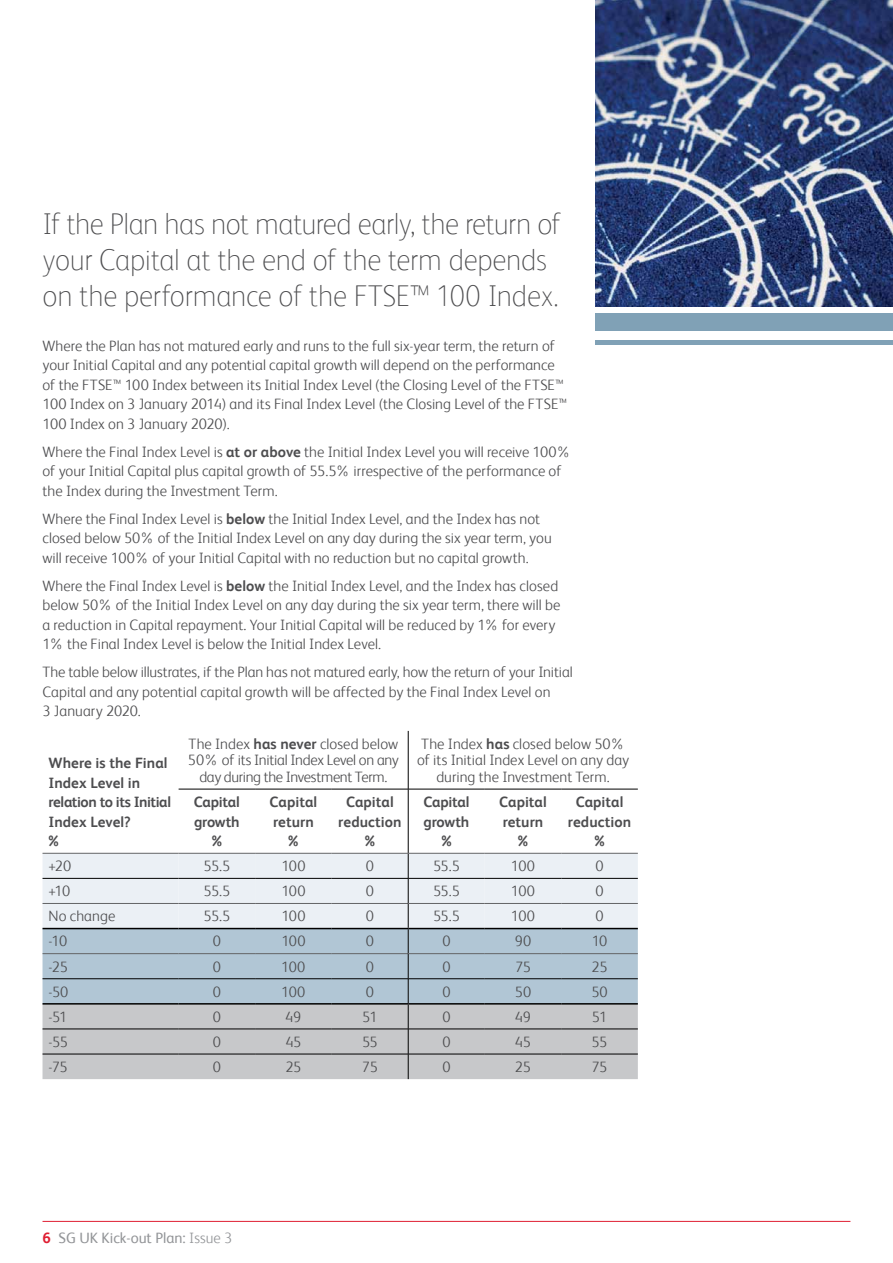
<style>
.page{position:relative;width:893px;height:1263px;background:#fff}
.page>*{position:absolute;margin:0;border:0;box-sizing:border-box;transform-origin:0 0}
.t1{font:100 30px/36px "FS Albert";letter-spacing:-.015em;color:#4d4d4f}
.t2{font:300 15px/19.5px "FS Albert";letter-spacing:.005em;color:#4d4d4f}
.t3{font:700 15px/19.5px "FS Albert";color:#4d4d4f;text-align:center}
.t4{font:300 15px/16.5px "FS Albert";letter-spacing:-.015em;color:#4d4d4f;text-align:center}
.t5{font:700 15px/19.5px "FS Albert";letter-spacing:-.02em;color:#4d4d4f;text-align:center}
.t6{font:15px "FS Albert";color:#939598}
.s1{font-weight:700}
.s2{font-weight:700;color:#df1e32}
.s3{font-weight:300}
</style>
<div class="page">
<hr style="left:43px;top:1221px;width:807px;height:1px;background:#df1e32">
<hr style="left:408px;top:731px;width:1px;height:58px;background:#000">
<hr style="left:408px;top:789px;width:77px;height:1px;background:#000">
<hr style="left:408px;top:789px;width:1px;height:64px;background:#000">
<hr style="left:485px;top:789px;width:76px;height:1px;background:#000">
<hr style="left:561px;top:789px;width:77px;height:1px;background:#000">
<svg style="left:43px;top:854px;width:595px;height:225px"></svg>
<hr style="left:485px;top:1054px;width:76px;height:1px;background:#000">
<hr style="left:561px;top:1054px;width:77px;height:1px;background:#000">
<hr style="left:408px;top:853px;width:77px;height:1px;background:#636466">
<hr style="left:485px;top:853px;width:76px;height:1px;background:#636466">
<hr style="left:561px;top:853px;width:77px;height:1px;background:#636466">
<hr style="left:408px;top:903px;width:77px;height:1px;background:#636466">
<hr style="left:485px;top:903px;width:76px;height:1px;background:#636466">
<hr style="left:561px;top:903px;width:77px;height:1px;background:#636466">
<hr style="left:408px;top:953px;width:77px;height:1px;background:#636466">
<hr style="left:485px;top:953px;width:76px;height:1px;background:#636466">
<hr style="left:561px;top:953px;width:77px;height:1px;background:#636466">
<hr style="left:408px;top:928px;width:77px;height:1px;background:#000">
<hr style="left:485px;top:928px;width:76px;height:1px;background:#000">
<hr style="left:561px;top:928px;width:77px;height:1px;background:#000">
<hr style="left:408px;top:1003px;width:77px;height:1px;background:#000">
<hr style="left:485px;top:1003px;width:76px;height:1px;background:#000">
<hr style="left:561px;top:1003px;width:77px;height:1px;background:#000">
<hr style="left:43px;top:1003px;width:136px;height:1px;background:#000">
<hr style="left:179px;top:1003px;width:76px;height:1px;background:#000">
<hr style="left:255px;top:1003px;width:77px;height:1px;background:#000">
<hr style="left:332px;top:1003px;width:76px;height:1px;background:#000">
<hr style="left:43px;top:853px;width:136px;height:1px;background:#636466">
<hr style="left:179px;top:853px;width:76px;height:1px;background:#636466">
<hr style="left:255px;top:853px;width:77px;height:1px;background:#636466">
<hr style="left:332px;top:853px;width:76px;height:1px;background:#636466">
<hr style="left:43px;top:878px;width:136px;height:1px;background:#000">
<hr style="left:179px;top:878px;width:76px;height:1px;background:#000">
<hr style="left:255px;top:878px;width:77px;height:1px;background:#000">
<hr style="left:332px;top:878px;width:76px;height:1px;background:#000">
<hr style="left:43px;top:1029px;width:136px;height:1px;background:#000">
<hr style="left:179px;top:1029px;width:76px;height:1px;background:#000">
<hr style="left:255px;top:1029px;width:77px;height:1px;background:#000">
<hr style="left:332px;top:1029px;width:76px;height:1px;background:#000">
<hr style="left:43px;top:1054px;width:136px;height:1px;background:#000">
<hr style="left:179px;top:1054px;width:76px;height:1px;background:#000">
<hr style="left:255px;top:1054px;width:77px;height:1px;background:#000">
<hr style="left:332px;top:1054px;width:76px;height:1px;background:#000">
<hr style="left:179px;top:789px;width:76px;height:1px;background:#000">
<hr style="left:255px;top:789px;width:77px;height:1px;background:#000">
<hr style="left:332px;top:789px;width:76px;height:1px;background:#000">
<div style="left:595px;top:314px;width:298px;height:17px;background:#80a1b6"></div>
<hr style="left:595px;top:340px;width:298px;height:4px;background:#80a1b6">
<img style="left:595px;top:0;width:298px;height:306px">
<h1 class="t1" style="left:43px;top:206px;width:520px">If the Plan has not matured early, the return of your Capital at the end of the term depends on the performance of the FTSE™ 100 Index.</h1>
<p class="t2" style="left:43px;top:336px;width:526px">Where the Plan has not matured early and runs to the full six-year term, the return of your Initial Capital and any potential capital growth will depend on the performance of the FTSE™ 100 Index between its Initial Index Level (the Closing Level of the FTSE™ 100 Index on 3 January 2014) and its Final Index Level (the Closing Level of the FTSE™ 100 Index on 3 January 2020).</p>
<p class="t2" style="left:43px;top:442px;width:530px">Where the Final Index Level is <span class="s1">at or above</span> the Initial Index Level you will receive 100% of your Initial Capital plus capital growth of 55.5% irrespective of the performance of the Index during the Investment Term.</p>
<p class="t2" style="left:43px;top:509px;width:511px">Where the Final Index Level is <span class="s1">below</span> the Initial Index Level, and the Index has not closed below 50% of the Initial Index Level on any day during the six year term, you will receive 100% of your Initial Capital with no reduction but no capital growth.</p>
<p class="t2" style="left:43px;top:576px;width:519px">Where the Final Index Level is <span class="s1">below</span> the Initial Index Level, and the Index has closed below 50% of the Initial Index Level on any day during the six year term, there will be a reduction in Capital repayment. Your Initial Capital will be reduced by 1% for every 1% the Final Index Level is below the Initial Index Level.</p>
<p class="t2" style="left:43px;top:662px;width:532px">The table below illustrates, if the Plan has not matured early, how the return of your Initial<br>Capital and any potential capital growth will be affected by the Final Index Level on<br>3 January 2020.</p>
<p class="t3" style="left:49px;top:753px;width:124px;text-align:left">Where is the Final<br>Index Level in relation to its Initial<br>Index Level?<br>%</p>
<p class="t4" style="left:188px;top:735px;width:212px">The Index <span class="s1">has never</span> closed below<br>50% of its Initial Index Level on any day during the Investment Term.</p>
<p class="t2" style="left:417px;top:735px;width:214px;line-height:16.5px;text-align:center">The Index <span class="s1">has</span> closed below 50% of its Initial Index Level on any day during the Investment Term.</p>
<p class="t5" style="left:194px;top:792px;width:47px">Capital growth %</p>
<p class="t3" style="left:270px;top:792px;width:49px">Capital return %</p>
<p class="t3" style="left:338px;top:792px;width:65px">Capital reduction %</p>
<p class="t5" style="left:424px;top:792px;width:47px">Capital growth %</p>
<p class="t3" style="left:499px;top:792px;width:49px">Capital return %</p>
<p class="t3" style="left:568px;top:792px;width:65px">Capital reduction %</p>
<p class="t2" style="left:49px;top:856px;width:24px">+20</p>
<p class="t2" style="left:203px;top:856px;width:28px">55.5</p>
<p class="t2" style="left:281px;top:856px;width:26px">100</p>
<p class="t2" style="left:366px;top:856px;width:10px">0</p>
<p class="t2" style="left:433px;top:856px;width:28px">55.5</p>
<p class="t2" style="left:511px;top:856px;width:26px">100</p>
<p class="t2" style="left:595px;top:856px;width:10px">0</p>
<p class="t2" style="left:49px;top:881px;width:23px">+10</p>
<p class="t2" style="left:203px;top:881px;width:28px">55.5</p>
<p class="t2" style="left:281px;top:881px;width:26px">100</p>
<p class="t2" style="left:366px;top:881px;width:10px">0</p>
<p class="t2" style="left:433px;top:881px;width:28px">55.5</p>
<p class="t2" style="left:511px;top:881px;width:26px">100</p>
<p class="t2" style="left:595px;top:881px;width:10px">0</p>
<p class="t2" style="left:49px;top:906px;width:68px">No change</p>
<p class="t2" style="left:203px;top:906px;width:28px">55.5</p>
<p class="t2" style="left:281px;top:906px;width:26px">100</p>
<p class="t2" style="left:366px;top:906px;width:10px">0</p>
<p class="t2" style="left:433px;top:906px;width:28px">55.5</p>
<p class="t2" style="left:511px;top:906px;width:26px">100</p>
<p class="t2" style="left:595px;top:906px;width:10px">0</p>
<p class="t2" style="left:49px;top:931px;width:20px">-10</p>
<p class="t2" style="left:213px;top:931px;width:10px">0</p>
<p class="t2" style="left:281px;top:931px;width:26px">100</p>
<p class="t2" style="left:366px;top:931px;width:10px">0</p>
<p class="t2" style="left:442px;top:931px;width:10px">0</p>
<p class="t2" style="left:515px;top:931px;width:18px">90</p>
<p class="t2" style="left:592px;top:931px;width:17px">10</p>
<p class="t2" style="left:48px;top:956px;width:21px">-25</p>
<p class="t2" style="left:213px;top:956px;width:10px">0</p>
<p class="t2" style="left:281px;top:956px;width:26px">100</p>
<p class="t2" style="left:366px;top:956px;width:10px">0</p>
<p class="t2" style="left:442px;top:956px;width:10px">0</p>
<p class="t2" style="left:515px;top:956px;width:17px">75</p>
<p class="t2" style="left:591px;top:956px;width:18px">25</p>
<p class="t2" style="left:48px;top:982px;width:21px">-50</p>
<p class="t2" style="left:213px;top:982px;width:10px">0</p>
<p class="t2" style="left:281px;top:982px;width:26px">100</p>
<p class="t2" style="left:366px;top:982px;width:10px">0</p>
<p class="t2" style="left:442px;top:982px;width:10px">0</p>
<p class="t2" style="left:515px;top:982px;width:18px">50</p>
<p class="t2" style="left:591px;top:982px;width:18px">50</p>
<p class="t2" style="left:48px;top:1007px;width:20px">-51</p>
<p class="t2" style="left:213px;top:1007px;width:10px">0</p>
<p class="t2" style="left:285px;top:1007px;width:18px">49</p>
<p class="t2" style="left:362px;top:1007px;width:17px">51</p>
<p class="t2" style="left:442px;top:1007px;width:10px">0</p>
<p class="t2" style="left:515px;top:1007px;width:18px">49</p>
<p class="t2" style="left:592px;top:1007px;width:17px">51</p>
<p class="t2" style="left:48px;top:1032px;width:21px">-55</p>
<p class="t2" style="left:213px;top:1032px;width:10px">0</p>
<p class="t2" style="left:285px;top:1032px;width:17px">45</p>
<p class="t2" style="left:362px;top:1032px;width:17px">55</p>
<p class="t2" style="left:442px;top:1032px;width:10px">0</p>
<p class="t2" style="left:515px;top:1032px;width:17px">45</p>
<p class="t2" style="left:592px;top:1032px;width:17px">55</p>
<p class="t2" style="left:48px;top:1057px;width:21px">-75</p>
<p class="t2" style="left:213px;top:1057px;width:10px">0</p>
<p class="t2" style="left:285px;top:1057px;width:18px">25</p>
<p class="t2" style="left:362px;top:1057px;width:17px">75</p>
<p class="t2" style="left:442px;top:1057px;width:10px">0</p>
<p class="t2" style="left:515px;top:1057px;width:18px">25</p>
<p class="t2" style="left:592px;top:1057px;width:17px">75</p>
<p class="t6" style="left:43px;top:1229px;width:191px"><span class="s2">6</span> SG UK Kick-out Plan: <span class="s3">Issue 3</span></p>
</div>
